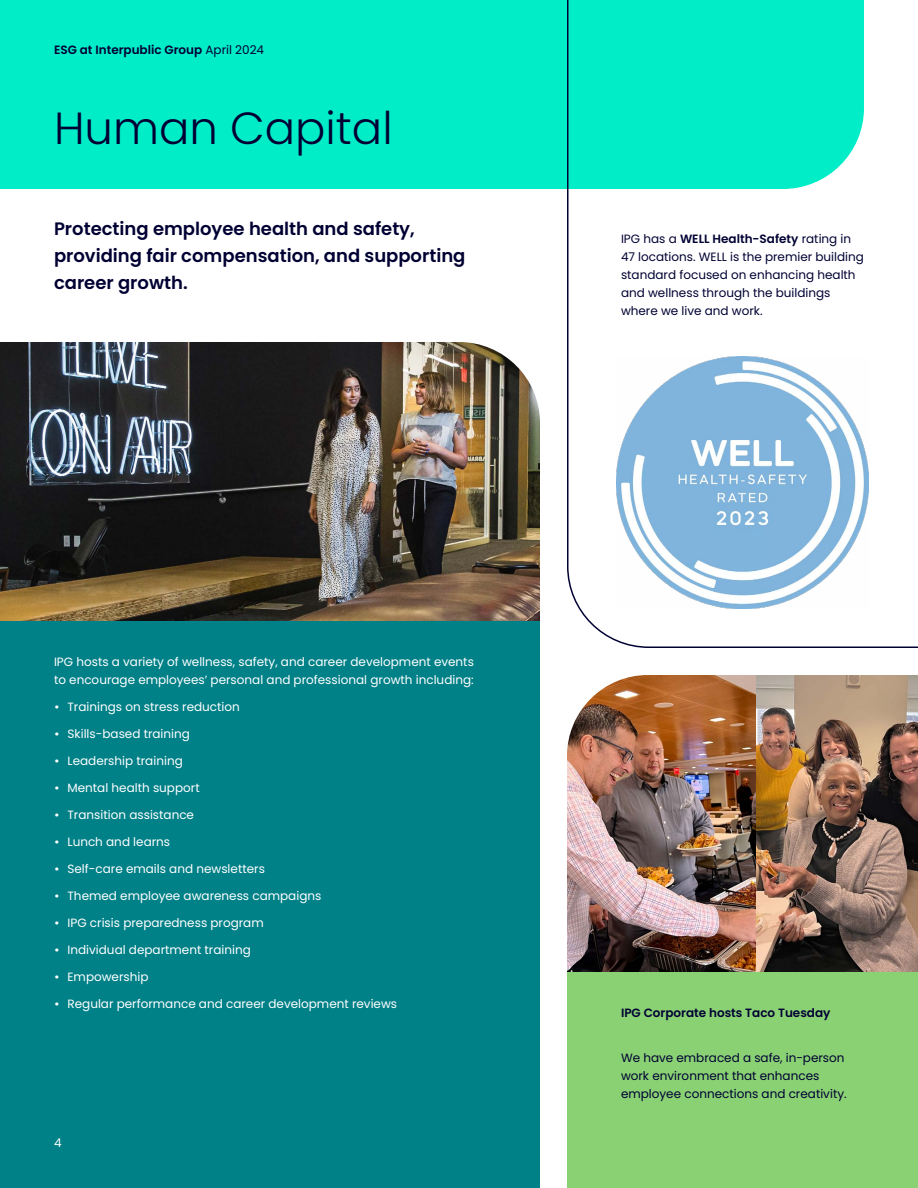
<style>
.page{position:relative;width:918px;height:1188px;background:#fff}
.page>*{position:absolute;margin:0;border:0;box-sizing:border-box;transform-origin:0 0}
.t1{font:300 45px "Poppins";color:#003}
.t2{font:600 18px/27px "Poppins";color:#003}
.t3{font:12px/18px "Poppins";color:#fff}
.t4{font:12px/18px "Poppins";color:#003}
.t5{font:600 12px "Poppins";color:#003}
.s1{font-weight:400}
.s2{font-weight:500}
.s3{font-weight:600}
</style>
<div class="page">
<div style="left:0;top:0;width:566px;height:189px;background:#00edc8"></div>
<img style="left:0;top:342px;width:540px;height:279px">
<img style="left:567px;top:675px;width:351px;height:297px">
<div style="left:567px;top:972px;width:351px;height:216px;background:#8ad173"></div>
<div style="left:0;top:621px;width:540px;height:567px;background:#008087"></div>
<svg style="left:566px;top:0;width:352px;height:648px"></svg>
<img style="left:617px;top:357px;width:251px;height:251px">
<div style="left:724px;top:531px;width:39px;height:38px;background:#7fb4dd"></div>
<p class="t5" style="left:54px;top:43px;width:212px">ESG at Interpublic Group <span class="s1">April 2024</span></p>
<h1 class="t1" style="left:54px;top:102px;width:340px">Human Capital</h1>
<h2 class="t2" style="left:54px;top:215px;width:413px">Protecting employee health and safety, providing fair compensation, and supporting career growth.</h2>
<p class="t3" style="left:54px;top:653px;width:421px">IPG hosts a variety of wellness, safety, and career development events to encourage employees’ personal and professional growth including:</p>
<p class="t3" style="left:54px;top:698px;width:187px"><span class="s2">•</span> Trainings on stress reduction</p>
<p class="t3" style="left:54px;top:725px;width:138px"><span class="s2">•</span> Skills-based training</p>
<p class="t3" style="left:54px;top:752px;width:130px"><span class="s2">•</span> Leadership training</p>
<p class="t3" style="left:54px;top:779px;width:147px"><span class="s2">•</span> Mental health support</p>
<p class="t3" style="left:54px;top:806px;width:142px"><span class="s2">•</span> Transition assistance</p>
<p class="t3" style="left:54px;top:833px;width:118px"><span class="s2">•</span> Lunch and learns</p>
<p class="t3" style="left:54px;top:860px;width:212px"><span class="s2">•</span> Self-care emails and newsletters</p>
<p class="t3" style="left:54px;top:887px;width:269px"><span class="s2">•</span> Themed employee awareness campaigns</p>
<p class="t3" style="left:54px;top:914px;width:211px"><span class="s2">•</span> IPG crisis preparedness program</p>
<p class="t3" style="left:54px;top:941px;width:198px"><span class="s2">•</span> Individual department training</p>
<p class="t3" style="left:54px;top:968px;width:96px"><span class="s2">•</span> Empowership</p>
<p class="t3" style="left:54px;top:995px;width:345px"><span class="s2">•</span> Regular performance and career development reviews</p>
<p class="t3" style="left:54px;top:1133px;width:9px">4</p>
<p class="t4" style="left:621px;top:230px;width:244px">IPG has a <span class="s3">WELL Health-Safety</span> rating in 47 locations. WELL is the premier building standard focused on enhancing health and wellness through the buildings where we live and work.</p>
<p class="t5" style="left:621px;top:1006px;width:211px">IPG Corporate hosts Taco Tuesday</p>
<p class="t4" style="left:621px;top:1049px;width:227px">We have embraced a safe, in-person work environment that enhances employee connections and creativity.</p>
</div>
